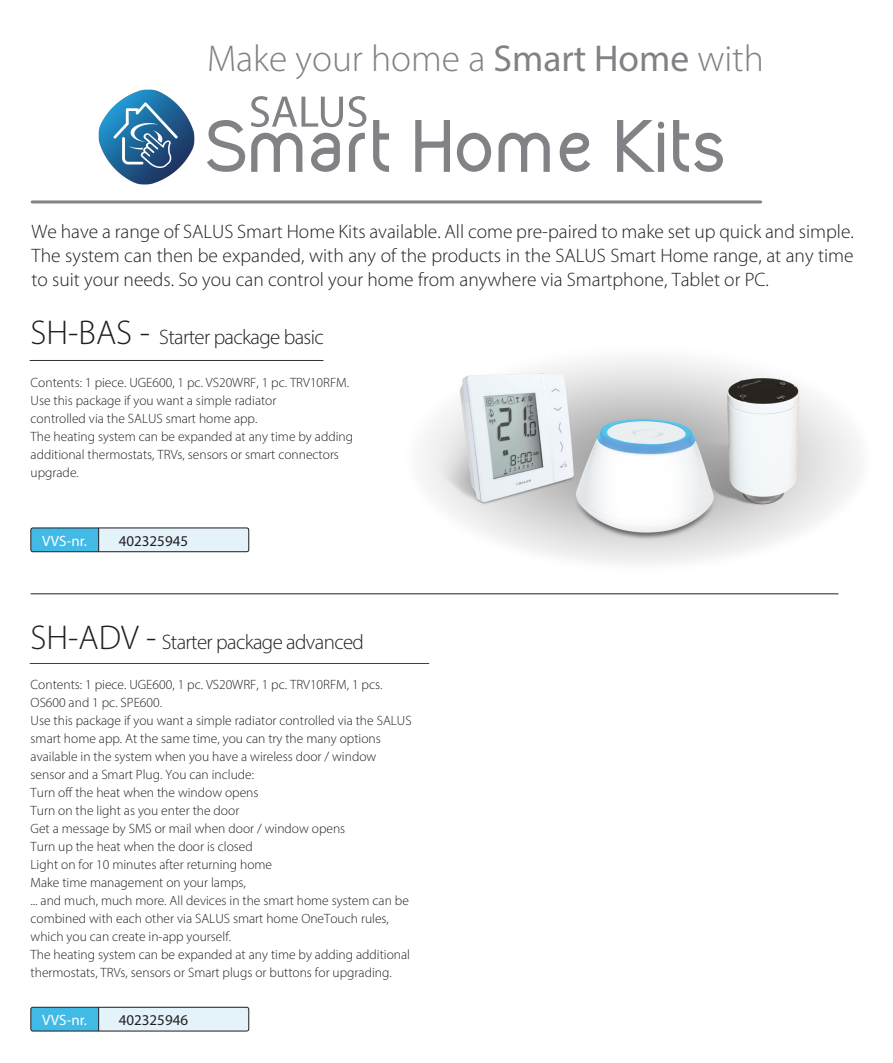
<style>
.page{position:relative;width:893px;height:1063px;background:#fff}
.page>*{position:absolute;margin:0;border:0;box-sizing:border-box;transform-origin:0 0}
.t1{font:300 37.5px "Myriad Pro";color:#808285}
.t2{font:300 21px "Myriad Pro";letter-spacing:-.03em;color:#231f20}
.t3{font:300 19.5px/24px "Myriad Pro";color:#231f20;text-align:justify}
.t4{font:15px "Myriad Pro";color:#231f20}
.t5{font:15px "Myriad Pro";color:#fff}
.t6{font:300 13.5px/18px "Myriad Pro";color:#231f20}
.s1{font-weight:400}
.s2{font-size:34.5px}
</style>
<div class="page">
<img style="left:394px;top:359px;width:464px;height:236px">
<hr style="left:30px;top:360px;width:293px;height:1px;background:#231f20">
<div style="left:31px;top:528px;width:218px;height:24px;background:#42bae6;border-radius:2px"></div>
<div style="left:31px;top:528px;width:218px;height:24px;border:1px solid #231f20;border-radius:2px"></div>
<svg style="left:98px;top:528px;width:151px;height:24px;background:#d7e4ec"></svg>
<hr style="left:30px;top:663px;width:399px;height:1px;background:#231f20">
<div style="left:31px;top:1007px;width:218px;height:24px;background:#42bae6;border-radius:2px"></div>
<div style="left:31px;top:1007px;width:218px;height:24px;border:1px solid #231f20;border-radius:2px"></div>
<svg style="left:98px;top:1007px;width:151px;height:24px;background:#d7e4ec"></svg>
<svg style="left:207px;top:120px;width:38px;height:52px"></svg>
<svg style="left:251px;top:133px;width:51px;height:39px"></svg>
<svg style="left:311px;top:133px;width:29px;height:39px"></svg>
<svg style="left:349px;top:133px;width:16px;height:39px"></svg>
<svg style="left:373px;top:120px;width:16px;height:52px"></svg>
<svg style="left:415px;top:120px;width:35px;height:52px"></svg>
<svg style="left:457px;top:133px;width:34px;height:39px"></svg>
<svg style="left:498px;top:133px;width:52px;height:39px"></svg>
<svg style="left:560px;top:133px;width:30px;height:39px"></svg>
<svg style="left:617px;top:120px;width:47px;height:52px"></svg>
<svg style="left:673px;top:120px;width:50px;height:52px"></svg>
<svg style="left:251px;top:96px;width:115px;height:31px"></svg>
<hr style="left:32px;top:200px;width:729px;height:3px;background:#808285">
<hr style="left:31px;top:593px;width:807px;height:1px;background:#231f20">
<img style="left:98px;top:89px;width:97px;height:96px">
<p class="t1" style="left:207px;top:38px;width:558px">Make your home a <span class="s1">Smart Home</span> with</p>
<p class="t3" style="left:32px;top:220px;width:824px">We have a range of SALUS Smart Home Kits available. All come pre-paired to make set up quick and simple.<br>The system can then be expanded, with any of the products in the SALUS Smart Home range, at any time to suit your needs. So you can control your home from anywhere via Smartphone, Tablet or PC.</p>
<p class="t2" style="left:31px;top:325px;width:295px"><span class="s2">SH-BAS -</span> Starter package basic</p>
<p class="t6" style="left:31px;top:374px;width:324px">Contents: 1 piece. UGE600, 1 pc. VS20WRF, 1 pc. TRV10RFM.<br>Use this package if you want a simple radiator<br>controlled via the SALUS smart home app.<br>The heating system can be expanded at any time by adding additional thermostats, TRVs, sensors or smart connectors upgrade.</p>
<p class="t5" style="left:42px;top:531px;width:46px">VVS-nr.</p>
<p class="t4" style="left:119px;top:531px;width:71px">402325945</p>
<p class="t2" style="left:31px;top:629px;width:335px"><span class="s2">SH-ADV -</span> Starter package advanced</p>
<p class="t6" style="left:31px;top:675px;width:383px">Contents: 1 piece. UGE600, 1 pc. VS20WRF, 1 pc. TRV10RFM, 1 pcs.<br>OS600 and 1 pc. SPE600.<br>Use this package if you want a simple radiator controlled via the SALUS smart home app. At the same time, you can try the many options available in the system when you have a wireless door / window sensor and a Smart Plug. You can include:<br>Turn off the heat when the window opens<br>Turn on the light as you enter the door<br>Get a message by SMS or mail when door / window opens<br>Turn up the heat when the door is closed<br>Light on for 10 minutes after returning home<br>Make time management on your lamps,<br>... and much, much more. All devices in the smart home system can be combined with each other via SALUS smart home OneTouch rules, which you can create in-app yourself.<br>The heating system can be expanded at any time by adding additional thermostats, TRVs, sensors or Smart plugs or buttons for upgrading.</p>
<p class="t5" style="left:42px;top:1011px;width:46px">VVS-nr.</p>
<p class="t4" style="left:119px;top:1011px;width:71px">402325946</p>
</div>
